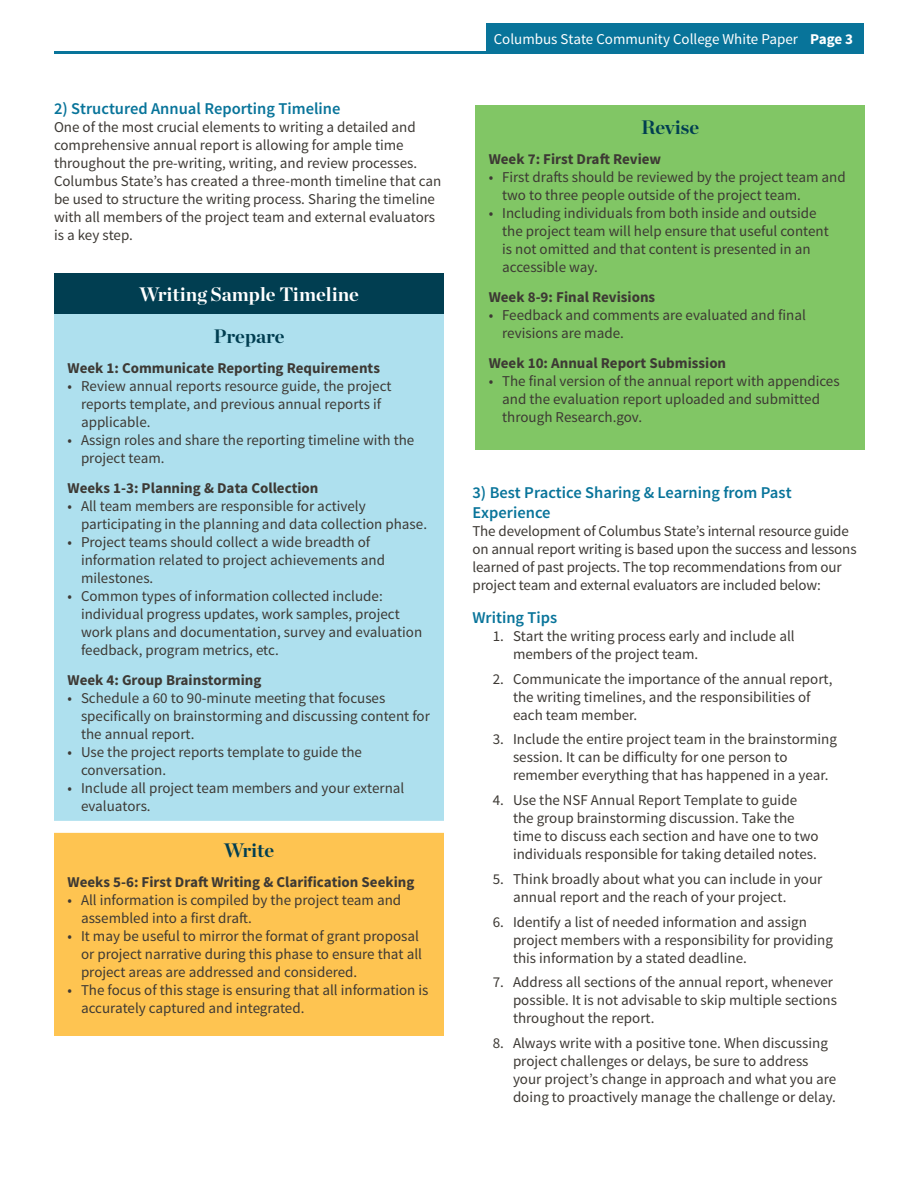
<style>
.page{position:relative;width:918px;height:1188px;background:#fff}
.page>*{position:absolute;margin:0;border:0;box-sizing:border-box;transform-origin:0 0}
.t1{font:700 19.5px "Chronicle Display";color:#fff}
.table_header{font:700 19.5px "Chronicle Display";color:#013e51}
.subhead_2{font:600 16.5px/19.5px "Source Sans Pro";color:#08749a}
.body{font:15px/18px "Source Sans Pro";color:#3d3934}
.subhead3{font:700 15px "Source Sans Pro";color:#3d3934}
.t2{font:15px "Source Sans Pro";color:#fff}
.s1{font-weight:700}
</style>
<div class="page">
<hr style="left:54px;top:51px;width:810px;height:3px;background:#08749a">
<div style="left:486px;top:23px;width:378px;height:29px;background:#08749a"></div>
<div style="left:54px;top:273px;width:390px;height:41px;background:#013e51"></div>
<div style="left:54px;top:314px;width:390px;height:513px;background:#aee0ee"></div>
<div style="left:54px;top:827px;width:390px;height:209px;background:#fec451"></div>
<div style="left:54px;top:821px;width:390px;height:12px;background:#fff"></div>
<div style="left:475px;top:105px;width:390px;height:344px;background:#81c665"></div>
<p class="subhead_2" style="left:54px;top:100px;width:288px">2) Structured Annual Reporting Timeline</p>
<p class="body" style="left:54px;top:119px;width:389px">One of the most crucial elements to writing a detailed and comprehensive annual report is allowing for ample time throughout the pre-writing, writing, and review processes.<br>Columbus State’s has created a three-month timeline that can be used to structure the writing process. Sharing the timeline with all members of the project team and external evaluators is a key step.</p>
<p class="t1" style="left:139px;top:279px;width:221px">Writing Sample Timeline</p>
<p class="table_header" style="left:213px;top:320px;width:73px">Prepare</p>
<p class="subhead3" style="left:68px;top:358px;width:314px">Week 1: Communicate Reporting Requirements</p>
<p class="body" style="left:81px;top:377px;width:312px;text-indent:-14px">• Review annual reports resource guide, the project reports template, and previous annual reports if applicable.</p>
<p class="body" style="left:81px;top:431px;width:335px;text-indent:-14px">• Assign roles and share the reporting timeline with the project team.</p>
<p class="subhead3" style="left:68px;top:478px;width:253px">Weeks 1-3: Planning &amp; Data Collection</p>
<p class="body" style="left:81px;top:497px;width:348px;text-indent:-14px">• All team members are responsible for actively participating in the planning and data collection phase.</p>
<p class="body" style="left:81px;top:533px;width:306px;text-indent:-14px">• Project teams should collect a wide breadth of information related to project achievements and milestones.</p>
<p class="body" style="left:81px;top:587px;width:343px;text-indent:-14px">• Common types of information collected include: individual progress updates, work samples, project work plans and documentation, survey and evaluation feedback, program metrics, etc.</p>
<p class="subhead3" style="left:68px;top:670px;width:195px">Week 4: Group Brainstorming</p>
<p class="body" style="left:81px;top:689px;width:350px;text-indent:-14px">• Schedule a 60 to 90-minute meeting that focuses specifically on brainstorming and discussing content for the annual report.</p>
<p class="body" style="left:81px;top:743px;width:283px;text-indent:-14px">• Use the project reports template to guide the conversation.</p>
<p class="body" style="left:81px;top:779px;width:325px;text-indent:-14px">• Include all project team members and your external evaluators.</p>
<p class="table_header" style="left:224px;top:835px;width:52px">Write</p>
<p class="subhead3" style="left:68px;top:873px;width:348px">Weeks 5-6: First Draft Writing &amp; Clarification Seeking</p>
<p class="body" style="left:81px;top:891px;width:322px;text-indent:-14px">• All information is compiled by the project team and assembled into a first draft.</p>
<p class="body" style="left:81px;top:927px;width:343px;text-indent:-14px">• It may be useful to mirror the format of grant proposal or project narrative during this phase to ensure that all project areas are addressed and considered.</p>
<p class="body" style="left:81px;top:981px;width:349px;text-indent:-14px">• The focus of this stage is ensuring that all information is accurately captured and integrated.</p>
<p class="t2" style="left:494px;top:29px;width:361px">Columbus State Community College White Paper <span class="s1">Page 3</span></p>
<p class="table_header" style="left:641px;top:112px;width:60px">Revise</p>
<p class="subhead3" style="left:489px;top:150px;width:174px">Week 7: First Draft Review</p>
<p class="body" style="left:502px;top:169px;width:345px;text-indent:-14px">• First drafts should be reviewed by the project team and two to three people outside of the project team.</p>
<p class="body" style="left:502px;top:205px;width:328px;text-indent:-14px">• Including individuals from both inside and outside the project team will help ensure that useful content is not omitted and that content is presented in an accessible way.</p>
<p class="subhead3" style="left:489px;top:288px;width:168px">Week 8-9: Final Revisions</p>
<p class="body" style="left:502px;top:307px;width:305px;text-indent:-14px">• Feedback and comments are evaluated and final revisions are made.</p>
<p class="subhead3" style="left:489px;top:354px;width:239px">Week 10: Annual Report Submission</p>
<p class="body" style="left:502px;top:373px;width:339px;text-indent:-14px">• The final version of the annual report with appendices and the evaluation report uploaded and submitted through Research.gov.</p>
<p class="subhead_2" style="left:472px;top:484px;width:321px">3) Best Practice Sharing &amp; Learning from Past<br>Experience</p>
<p class="body" style="left:472px;top:522px;width:386px">The development of Columbus State’s internal resource guide on annual report writing is based upon the success and lessons learned of past projects. The top recommendations from our project team and external evaluators are included below:</p>
<p class="subhead_2" style="left:472px;top:608px;width:86px">Writing Tips</p>
<p class="body" style="left:513px;top:627px;width:283px;text-indent:-20px">1. Start the writing process early and include all members of the project team.</p>
<p class="body" style="left:513px;top:670px;width:321px;text-indent:-20px">2. Communicate the importance of the annual report, the writing timelines, and the responsibilities of each team member.</p>
<p class="body" style="left:513px;top:731px;width:325px;text-indent:-20px">3. Include the entire project team in the brainstorming session. It can be difficulty for one person to remember everything that has happened in a year.</p>
<p class="body" style="left:513px;top:791px;width:307px;text-indent:-20px">4. Use the NSF Annual Report Template to guide the group brainstorming discussion. Take the time to discuss each section and have one to two individuals responsible for taking detailed notes.</p>
<p class="body" style="left:513px;top:870px;width:311px;text-indent:-20px">5. Think broadly about what you can include in your annual report and the reach of your project.</p>
<p class="body" style="left:513px;top:913px;width:322px;text-indent:-20px">6. Identify a list of needed information and assign project members with a responsibility for providing this information by a stated deadline.</p>
<p class="body" style="left:513px;top:974px;width:325px;text-indent:-20px">7. Address all sections of the annual report, whenever possible. It is not advisable to skip multiple sections throughout the report.</p>
<p class="body" style="left:513px;top:1034px;width:325px;text-indent:-20px">8. Always write with a positive tone. When discussing project challenges or delays, be sure to address your project’s change in approach and what you are doing to proactively manage the challenge or delay.</p>
</div>
